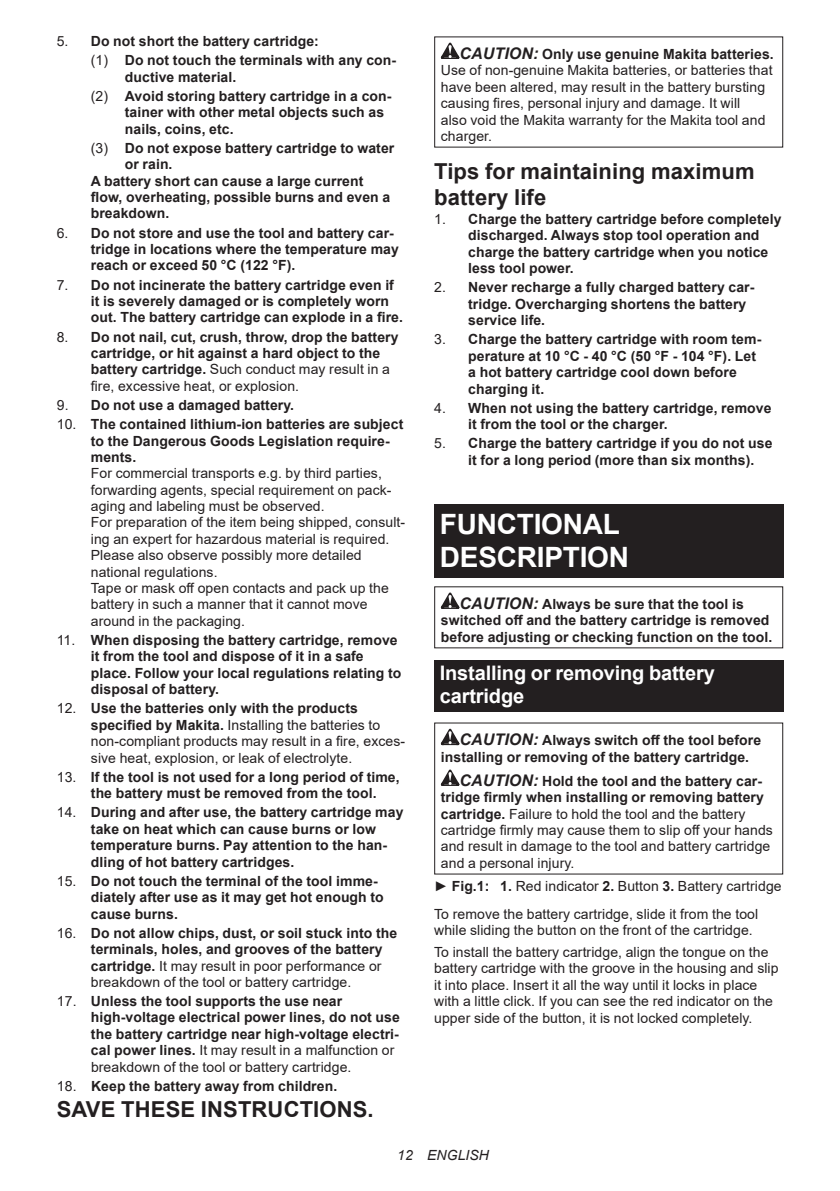
<style>
.page{position:relative;width:840px;height:1191px;background:#fff}
.page>*{position:absolute;margin:0;border:0;box-sizing:border-box;transform-origin:0 0}
.t1{font:700 28px/32.8px "Arial";letter-spacing:-.01em;color:#fff}
.t2{font:700 22px/25.8px "Arial";letter-spacing:.005em;color:#231f20}
.t3{font:700 20px/23.4px "Arial";letter-spacing:-.01em;color:#fff}
.t4{font:700 14px/16.4px "Arial";letter-spacing:.005em;color:#231f20}
.t5{font:14px/16.4px "Arial";letter-spacing:.005em;color:#231f20}
.t6{font:italic 14px "Arial";letter-spacing:.005em;color:#231f20}
.s1{font-weight:400}
.s2{font-weight:700}
.s3{font-weight:700;font-style:italic;font-size:16px}
.s4{font-style:italic;font-size:16px}
</style>
<div class="page">
<svg style="left:440px;top:43px;width:19px;height:16px"></svg>
<div style="left:434px;top:504px;width:348px;height:74px;background:#231f20"></div>
<svg style="left:440px;top:592px;width:19px;height:17px"></svg>
<div style="left:434px;top:659px;width:348px;height:52px;background:#231f20"></div>
<svg style="left:440px;top:728px;width:19px;height:17px"></svg>
<svg style="left:440px;top:769px;width:19px;height:17px"></svg>
<p class="t4" style="left:91px;top:32px;width:307px;line-height:19.2px;text-indent:-34px"><span class="s1">5.</span> Do not short the battery cartridge:<br><span class="s1">(1)</span> Do not touch the terminals with any con-</p>
<p class="t4" style="left:91px;top:67px;width:302px;line-height:19.2px;text-indent:34px">ductive material.<br><span class="s1">(2)</span> Avoid storing battery cartridge in a con-</p>
<p class="t4" style="left:125px;top:104px;width:261px">tainer with other metal objects such as nails, coins, etc.</p>
<p class="t4" style="left:91px;top:140px;width:305px"><span class="s1">(3)</span> Do not expose battery cartridge to water</p>
<p class="t4" style="left:125px;top:156px;width:49px">or rain.</p>
<p class="t4" style="left:91px;top:173px;width:274px">A battery short can cause a large current</p>
<p class="t4" style="left:91px;top:189px;width:301px">flow, overheating, possible burns and even a</p>
<p class="t4" style="left:91px;top:205px;width:80px">breakdown.</p>
<p class="t4" style="left:91px;top:225px;width:309px;text-indent:-34px"><span class="s1">6.</span> Do not store and use the tool and battery car&shy;tridge in locations where the temperature may reach or exceed 50 °C (122 °F).</p>
<p class="t4" style="left:91px;top:277px;width:313px;text-indent:-34px"><span class="s1">7.</span> Do not incinerate the battery cartridge even if it is severely damaged or is completely worn out. The battery cartridge can explode in a fire.</p>
<p class="t4" style="left:91px;top:329px;width:309px;text-indent:-34px"><span class="s1">8.</span> Do not nail, cut, crush, throw, drop the battery cartridge, or hit against a hard object to the battery cartridge. <span class="s1">Such conduct may result in a fire, excessive heat, or explosion.</span></p>
<p class="t4" style="left:57px;top:397px;width:239px"><span class="s1">9.</span> Do not use a damaged battery.</p>
<p class="t4" style="left:91px;top:416px;width:314px;text-indent:-34px"><span class="s1">10.</span> The contained lithium-ion batteries are subject to the Dangerous Goods Legislation require&shy;ments.</p>
<p class="t5" style="left:91px;top:465px;width:316px">For commercial transports e.g. by third parties, forwarding agents, special requirement on pack&shy;aging and labeling must be observed.<br>For preparation of the item being shipped, consult&shy;ing an expert for hazardous material is required.<br>Please also observe possibly more detailed national regulations.<br>Tape or mask off open contacts and pack up the battery in such a manner that it cannot move around in the packaging.</p>
<p class="t4" style="left:91px;top:632px;width:312px;text-indent:-34px"><span class="s1">11.</span> When disposing the battery cartridge, remove it from the tool and dispose of it in a safe place. Follow your local regulations relating to disposal of battery.</p>
<p class="t5" style="left:91px;top:700px;width:315px;text-indent:-34px">12. <span class="s2">Use the batteries only with the products specified by Makita.</span> Installing the batteries to non-compliant products may result in a fire, exces&shy;sive heat, explosion, or leak of electrolyte.</p>
<p class="t4" style="left:91px;top:769px;width:310px;text-indent:-34px"><span class="s1">13.</span> If the tool is not used for a long period of time, the battery must be removed from the tool.</p>
<p class="t4" style="left:91px;top:804px;width:314px;text-indent:-34px"><span class="s1">14.</span> During and after use, the battery cartridge may take on heat which can cause burns or low temperature burns. Pay attention to the han&shy;dling of hot battery cartridges.</p>
<p class="t4" style="left:91px;top:872px;width:294px;text-indent:-34px"><span class="s1">15.</span> Do not touch the terminal of the tool imme&shy;diately after use as it may get hot enough to cause burns.</p>
<p class="t4" style="left:91px;top:924px;width:307px;text-indent:-34px"><span class="s1">16.</span> Do not allow chips, dust, or soil stuck into the terminals, holes, and grooves of the battery cartridge. <span class="s1">It may result in poor performance or breakdown of the tool or battery cartridge.</span></p>
<p class="t4" style="left:91px;top:993px;width:310px;text-indent:-34px"><span class="s1">17.</span> Unless the tool supports the use near high-voltage electrical power lines, do not use the battery cartridge near high-voltage electri&shy;cal power lines. <span class="s1">It may result in a malfunction or breakdown of the tool or battery cartridge.</span></p>
<p class="t4" style="left:57px;top:1078px;width:281px"><span class="s1">18.</span> Keep the battery away from children.</p>
<h2 class="t2" style="left:57px;top:1096px;width:318px">SAVE THESE INSTRUCTIONS.</h2>
<p class="t5" style="left:440px;top:46px;width:334px;text-indent:19px"><span class="s3">CAUTION:</span> <span class="s2">Only use genuine Makita batteries.<br></span>Use of non-genuine Makita batteries, or batteries that have been altered, may result in the battery bursting causing fires, personal injury and damage. It will<br>also void the Makita warranty for the Makita tool and charger.</p>
<h2 class="t2" style="left:434px;top:159px;width:322px">Tips for maintaining maximum battery life</h2>
<p class="t4" style="left:468px;top:211px;width:314px;text-indent:-34px"><span class="s1">1.</span> Charge the battery cartridge before completely discharged. Always stop tool operation and charge the battery cartridge when you notice less tool power.</p>
<p class="t4" style="left:468px;top:279px;width:287px;text-indent:-34px"><span class="s1">2.</span> Never recharge a fully charged battery car&shy;tridge. Overcharging shortens the battery service life.</p>
<p class="t4" style="left:468px;top:331px;width:294px;text-indent:-34px"><span class="s1">3.</span> Charge the battery cartridge with room tem&shy;perature at 10 °C - 40 °C (50 °F - 104 °F). Let a hot battery cartridge cool down before charging it.</p>
<p class="t4" style="left:468px;top:400px;width:304px;text-indent:-34px"><span class="s1">4.</span> When not using the battery cartridge, remove it from the tool or the charger.</p>
<p class="t4" style="left:468px;top:435px;width:305px;text-indent:-34px"><span class="s1">5.</span> Charge the battery cartridge if you do not use it for a long period (more than six months).</p>
<h1 class="t1" style="left:439px;top:508px;width:191px">FUNCTIONAL<br>DESCRIPTION</h1>
<p class="t4" style="left:440px;top:596px;width:332px;text-indent:19px"><span class="s4">CAUTION:</span> Always be sure that the tool is switched off and the battery cartridge is removed before adjusting or checking function on the tool.</p>
<h3 class="t3" style="left:439px;top:661px;width:276px">Installing or removing battery cartridge</h3>
<p class="t4" style="left:440px;top:732px;width:321px;text-indent:19px"><span class="s4">CAUTION:</span> Always switch off the tool before installing or removing of the battery cartridge.</p>
<p class="t5" style="left:440px;top:772px;width:333px;text-indent:19px"><span class="s3">CAUTION:</span> <span class="s2">Hold the tool and the battery car&shy;tridge firmly when installing or removing battery cartridge.</span> Failure to hold the tool and the battery cartridge firmly may cause them to slip off your hands and result in damage to the tool and battery cartridge and a personal injury.</p>
<p class="t5" style="left:434px;top:872px;width:349px;line-height:27.8px">► <span class="s2">Fig.1: 1.</span> Red indicator <span class="s2">2.</span> Button <span class="s2">3.</span> Battery cartridge<br>To remove the battery cartridge, slide it from the tool</p>
<p class="t5" style="left:434px;top:919px;width:335px;line-height:22px">while sliding the button on the front of the cartridge.<br>To install the battery cartridge, align the tongue on the</p>
<p class="t5" style="left:434px;top:960px;width:346px">battery cartridge with the groove in the housing and slip it into place. Insert it all the way until it locks in place with a little click. If you can see the red indicator on the upper side of the button, it is not locked completely.</p>
<p class="t6" style="left:397px;top:1146px;width:93px">12 ENGLISH</p>
</div>
